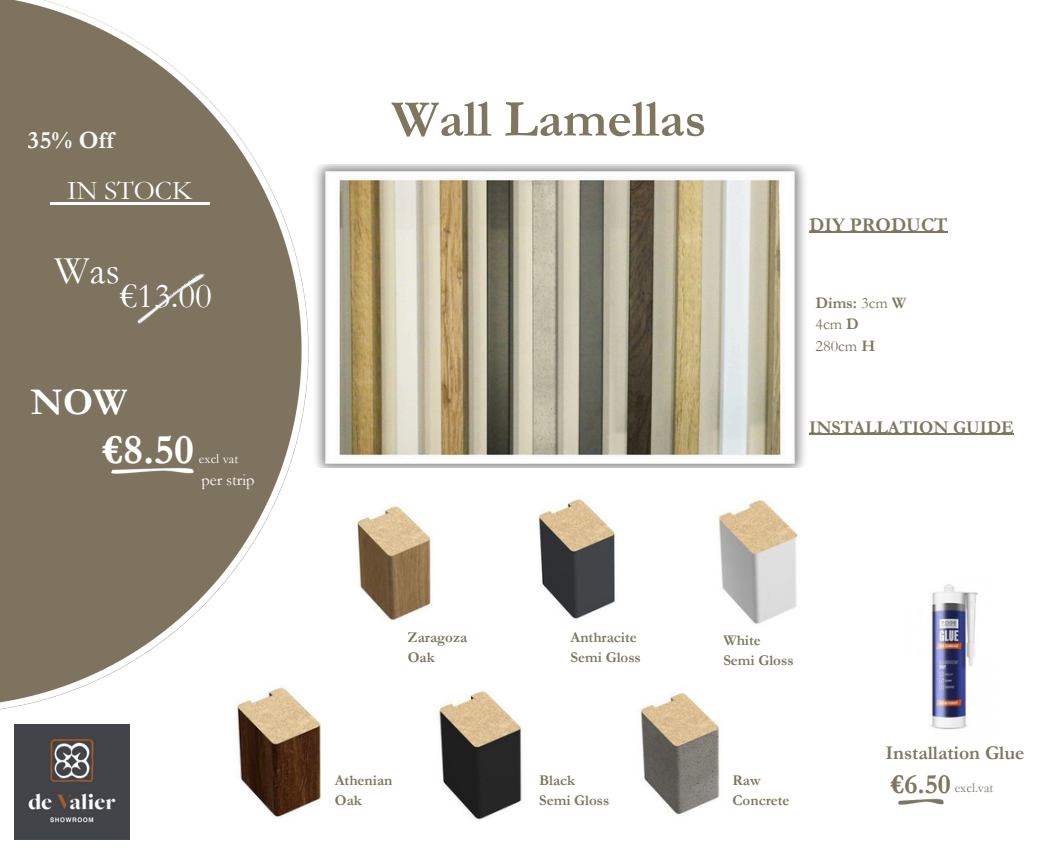
<style>
.page{position:relative;width:1064px;height:851px;background:#fff}
.page>*{position:absolute;margin:0;border:0;box-sizing:border-box;transform-origin:0 0}
.t1{font:700 52.5px "Garamond";color:#7e765f}
.t2{font:700 42.45px "Garamond";color:#fff}
.t3{font:39.3px "Garamond";color:#fff}
.t4{font:700 37.95px "Garamond";color:#fff}
.t5{font:35.7px "Garamond";color:#fff}
.t6{font:700 28.05px "Garamond";color:#7e765f}
.t7{font:27px "Garamond";color:#fff}
.t8{font:700 25.05px "Garamond";color:#fff}
.t9{font:700 19.65px "Garamond";color:#7e765f}
.t10{font:700 19.5px "Garamond";color:#7e765f}
.t11{font:700 18px "Garamond";color:#7e765f}
.t12{font:16.35px "Garamond";color:#fff}
.t13{font:700 16.05px/21.3px "Garamond";color:#7e765f}
.t14{font:16.05px "Garamond";color:#7e765f}
.t15{font:700 15px "Garamond";color:#7e765f}
.t16{font:13.35px "Garamond";color:#7e765f}
.t17{font:13.35px "Garamond";color:#fff}
.s1{font-weight:400}
.s2{font-weight:700}
</style>
<div class="page">
<img style="left:0;top:0;width:309px;height:710px">
<img style="left:315px;top:165px;width:490px;height:302px">
<img style="left:357px;top:502px;width:74px;height:119px">
<img style="left:235px;top:684px;width:87px;height:134px">
<img style="left:438px;top:692px;width:84px;height:128px">
<img style="left:718px;top:500px;width:81px;height:124px">
<img style="left:640px;top:692px;width:80px;height:122px">
<img style="left:538px;top:499px;width:77px;height:120px">
<img style="left:930px;top:584px;width:48px;height:146px">
<img style="left:47px;top:202px;width:166px;height:2px">
<img style="left:112px;top:467px;width:82px;height:7px">
<img style="left:15px;top:725px;width:115px;height:114px">
<img style="left:898px;top:798px;width:45px;height:7px">
<hr style="left:809px;top:232px;width:138px;height:1px;background:#7e765f">
<hr style="left:809px;top:434px;width:204px;height:1px;background:#7e765f">
<img style="left:136px;top:271px;width:70px;height:54px">
<h3 class="t8" style="left:28px;top:127px;width:87px">35% Off</h3>
<p class="t7" style="left:67px;top:175px;width:126px">IN STOCK</p>
<p class="t3" style="left:54px;top:249px;width:67px">Was</p>
<p class="t5" style="left:120px;top:276px;width:93px">€13.00</p>
<p class="t4" style="left:31px;top:381px;width:98px">NOW</p>
<p class="t2" style="left:103px;top:426px;width:92px">€8.50</p>
<p class="t17" style="left:199px;top:451px;width:41px">excl vat</p>
<p class="t12" style="left:201px;top:471px;width:55px">per strip</p>
<p class="t1" style="left:391px;top:91px;width:316px">Wall Lamellas</p>
<p class="t10" style="left:809px;top:214px;width:140px">DIY PRODUCT</p>
<p class="t13" style="left:815px;top:292px;width:92px">Dims: <span class="s1">3cm</span> W<br><span class="s1">4cm</span> D</p>
<p class="t14" style="left:815px;top:337px;width:61px">280cm <span class="s2">H</span></p>
<p class="t11" style="left:809px;top:417px;width:206px">INSTALLATION GUIDE</p>
<p class="t15" style="left:407px;top:628px;width:61px">Zaragoza</p>
<p class="t15" style="left:407px;top:649px;width:28px">Oak</p>
<p class="t15" style="left:335px;top:771px;width:59px">Athenian</p>
<p class="t15" style="left:335px;top:792px;width:28px">Oak</p>
<p class="t15" style="left:570px;top:628px;width:68px">Anthracite</p>
<p class="t15" style="left:570px;top:649px;width:72px">Semi Gloss</p>
<p class="t15" style="left:539px;top:771px;width:38px">Black</p>
<p class="t15" style="left:539px;top:792px;width:72px">Semi Gloss</p>
<p class="t15" style="left:723px;top:632px;width:39px">White</p>
<p class="t15" style="left:723px;top:652px;width:72px">Semi Gloss</p>
<p class="t15" style="left:732px;top:771px;width:30px">Raw</p>
<p class="t15" style="left:732px;top:792px;width:58px">Concrete</p>
<p class="t9" style="left:885px;top:742px;width:140px">Installation Glue</p>
<p class="t6" style="left:891px;top:769px;width:61px">€6.50</p>
<p class="t16" style="left:954px;top:780px;width:40px">excl.vat</p>
</div>
